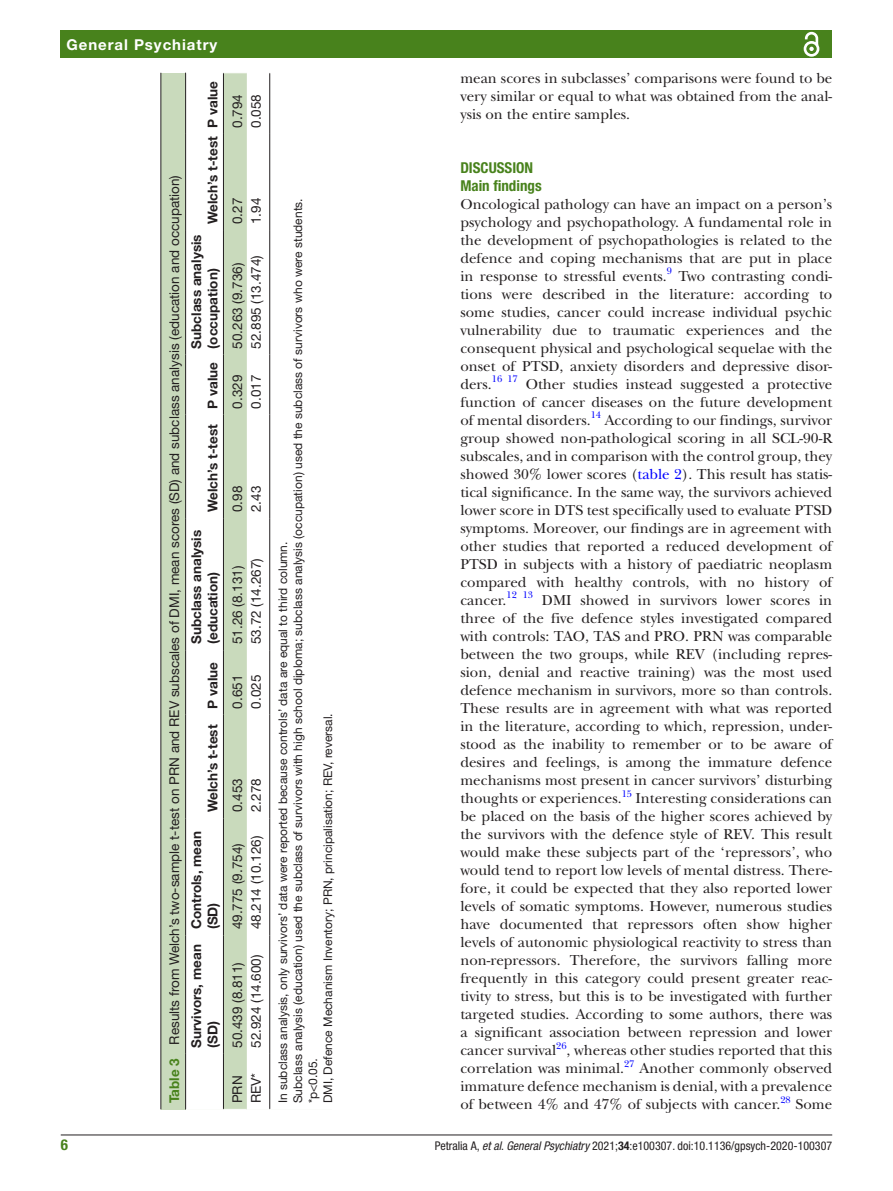
<style>
.page{position:relative;width:893px;height:1191px;background:#fff}
.page>*{position:absolute;margin:0;border:0;box-sizing:border-box;transform-origin:0 0}
.t1{font:15px/18px "New Baskerville";color:#231f20;text-align:justify}
.t2{font:700 condensed 15px/18px "Helvetica Neue LT Std";color:#48821c}
.t3{font:700 15px "Helvetica Neue LT Std";letter-spacing:.065em;color:#fff}
.t4{font:13.5px/22px "Helvetica Neue LT Std";color:#231f20}
.t5{font:700 13.5px/16.2px "Helvetica Neue LT Std";color:#231f20}
.t6{font:12px/15px "Helvetica Neue LT Std";color:#231f20}
.t7{font:condensed 12px "Helvetica Neue LT Std";color:#231f20}
.t8{font:9.9px "New Baskerville";color:#00f}
.s1{font-weight:700;color:#48821c}
.s2{font-weight:700}
.s3{font-style:italic}
.s4{color:#00f}
</style>
<div class="page">
<hr style="left:61px;top:1134px;width:771px;height:1px;background:#231f20">
<div style="left:61px;top:31px;width:771px;height:27px;background:#48821c"></div>
<svg style="left:803px;top:31px;width:17px;height:26px"></svg>
<div style="left:161px;top:73px;width:171px;height:1036px;background:#c9dabc"></div>
<hr style="left:160px;top:73px;width:1px;height:1036px;background:#231f20">
<svg style="left:186px;top:73px;width:146px;height:1036px;background:#f8f8f8"></svg>
<hr style="left:185px;top:1053px;width:1px;height:56px;background:#231f20">
<hr style="left:185px;top:935px;width:1px;height:118px;background:#231f20">
<hr style="left:185px;top:818px;width:1px;height:117px;background:#231f20">
<hr style="left:185px;top:714px;width:1px;height:104px;background:#231f20">
<hr style="left:185px;top:650px;width:1px;height:64px;background:#231f20">
<hr style="left:185px;top:518px;width:1px;height:132px;background:#231f20">
<hr style="left:185px;top:414px;width:1px;height:104px;background:#231f20">
<hr style="left:185px;top:354px;width:1px;height:60px;background:#231f20">
<hr style="left:185px;top:230px;width:1px;height:124px;background:#231f20">
<hr style="left:185px;top:134px;width:1px;height:96px;background:#231f20">
<hr style="left:185px;top:73px;width:1px;height:61px;background:#231f20">
<svg style="left:223px;top:72px;width:47px;height:1038px"></svg>
<hr style="left:287px;top:73px;width:1px;height:1030px;background:#fff">
<hr style="left:302px;top:73px;width:1px;height:1030px;background:#fff">
<hr style="left:317px;top:73px;width:1px;height:1030px;background:#fff">
<p class="t3" style="left:66px;top:35px;width:152px">General Psychiatry</p>
<p class="t5" style="left:204px;top:224px;width:144px;rotate:-90deg">Welch’s t-test P value</p>
<p class="t4" style="left:163px;top:1047px;width:874px;text-indent:-56px;rotate:-90deg"><span class="s1">Table 3</span> Results from Welch’s two-sample t-test on PRN and REV subscales of DMI, mean scores (SD) and subclass analysis (education and occupation)<br><span class="s2">Survivors, mean</span></p>
<p class="t5" style="left:188px;top:348px;width:116px;rotate:-90deg">Subclass analysis (occupation)</p>
<p class="t5" style="left:204px;top:512px;width:152px;rotate:-90deg">Welch’s t-test P value</p>
<p class="t5" style="left:188px;top:644px;width:116px;rotate:-90deg">Subclass analysis (education)</p>
<p class="t5" style="left:204px;top:812px;width:152px;rotate:-90deg">Welch’s t-test P value</p>
<p class="t5" style="left:188px;top:929px;width:100px;rotate:-90deg">Controls, mean (SD)</p>
<p class="t5" style="left:204px;top:1047px;width:28px;rotate:-90deg">(SD)</p>
<p class="t4" style="left:226px;top:128px;width:35px;rotate:-90deg">0.794</p>
<p class="t4" style="left:245px;top:128px;width:35px;rotate:-90deg">0.058</p>
<p class="t4" style="left:226px;top:224px;width:28px;rotate:-90deg">0.27</p>
<p class="t4" style="left:245px;top:224px;width:28px;rotate:-90deg">1.94</p>
<p class="t4" style="left:245px;top:348px;width:95px;rotate:-90deg">52.895 (13.474)</p>
<p class="t4" style="left:226px;top:348px;width:87px;rotate:-90deg">50.263 (9.736)</p>
<p class="t4" style="left:226px;top:408px;width:35px;rotate:-90deg">0.329</p>
<p class="t4" style="left:245px;top:408px;width:35px;rotate:-90deg">0.017</p>
<p class="t4" style="left:226px;top:512px;width:28px;rotate:-90deg">0.98</p>
<p class="t4" style="left:245px;top:512px;width:28px;rotate:-90deg">2.43</p>
<p class="t4" style="left:245px;top:644px;width:87px;rotate:-90deg">53.72 (14.267)</p>
<p class="t4" style="left:226px;top:644px;width:80px;rotate:-90deg">51.26 (8.131)</p>
<p class="t4" style="left:226px;top:708px;width:35px;rotate:-90deg">0.651</p>
<p class="t4" style="left:245px;top:708px;width:35px;rotate:-90deg">0.025</p>
<p class="t4" style="left:226px;top:812px;width:35px;rotate:-90deg">0.453</p>
<p class="t4" style="left:245px;top:812px;width:35px;rotate:-90deg">2.278</p>
<p class="t4" style="left:245px;top:929px;width:95px;rotate:-90deg">48.214 (10.126)</p>
<p class="t4" style="left:226px;top:929px;width:87px;rotate:-90deg">49.775 (9.754)</p>
<p class="t4" style="left:245px;top:1047px;width:95px;rotate:-90deg">52.924 (14.600)</p>
<p class="t4" style="left:226px;top:1047px;width:87px;rotate:-90deg">50.439 (8.811)</p>
<p class="t4" style="left:226px;top:1103px;width:29px;rotate:-90deg">PRN</p>
<p class="t4" style="left:245px;top:1103px;width:32px;rotate:-90deg">REV*</p>
<p class="t6" style="left:275px;top:1103px;width:906px;rotate:-90deg">In subclass analysis, only survivors’ data were reported because controls’ data are equal to third column.<br>Subclass analysis (education) used the subclass of survivors with high school diploma; subclass analysis (occupation) used the subclass of survivors who were students. *p&lt;0.05<span class="s3">.<br></span>DMI, Defence Mechanism Inventory; PRN, principalisation; REV, reversal.</p>
<p class="t1" style="left:460px;top:69px;width:373px">mean scores in subclasses’ comparisons were found to be very similar or equal to what was obtained from the anal&shy;ysis on the entire samples.</p>
<p class="t2" style="left:460px;top:158px;width:83px">DISCUSSION<br>Main findings</p>
<p class="t1" style="left:460px;top:195px;width:373px">Oncological pathology can have an impact on a person’s psychology and psychopathology. A fundamental role in the development of psychopathologies is related to the defence and coping mechanisms that are put in place in response to stressful events.<sup>9</sup> Two contrasting condi&shy;tions were described in the literature: according to some studies, cancer could increase individual psychic vulnerability due to traumatic experiences and the consequent physical and psychological sequelae with the onset of PTSD, anxiety disorders and depressive disor&shy;ders.</p>
<p class="t8" style="left:492px;top:373px;width:27px">16 17</p>
<p class="t1" style="left:460px;top:375px;width:373px;text-indent:65px">Other studies instead suggested a protective function of cancer diseases on the future development of mental disorders.<sup>14</sup> According to our findings, survivor group showed non-pathological scoring in all SCL-90-R subscales, and in comparison with the control group, they showed 30% lower scores (<span class="s4">table 2</span>). This result has statis&shy;tical significance. In the same way, the survivors achieved lower score in DTS test specifically used to evaluate PTSD symptoms. Moreover, our findings are in agreement with other studies that reported a reduced development of PTSD in subjects with a history of paediatric neoplasm compared with healthy controls, with no history of cancer.</p>
<p class="t8" style="left:506px;top:589px;width:28px">12 13</p>
<p class="t1" style="left:460px;top:591px;width:373px;text-indent:82px">DMI showed in survivors lower scores in three of the five defence styles investigated compared with controls: TAO, TAS and PRO. PRN was comparable between the two groups, while REV (including repres&shy;sion, denial and reactive training) was the most used defence mechanism in survivors, more so than controls.<br>These results are in agreement with what was reported in the literature, according to which, repression, under&shy;stood as the inability to remember or to be aware of desires and feelings, is among the immature defence mechanisms most present in cancer survivors’ disturbing thoughts or experiences.<sup>15</sup> Interesting considerations can be placed on the basis of the higher scores achieved by the survivors with the defence style of REV. This result would make these subjects part of the ‘repressors’, who would tend to report low levels of mental distress. There&shy;fore, it could be expected that they also reported lower levels of somatic symptoms. However, numerous studies have documented that repressors often show higher levels of autonomic physiological reactivity to stress than non-repressors. Therefore, the survivors falling more frequently in this category could present greater reac&shy;tivity to stress, but this is to be investigated with further targeted studies. According to some authors, there was a significant association between repression and lower cancer survival<sup>26</sup>, whereas other studies reported that this correlation was minimal.</p>
<p class="t8" style="left:624px;top:1057px;width:12px">27</p>
<p class="t1" style="left:460px;top:1059px;width:373px;text-indent:179px">Another commonly observed immature defence mechanism is denial, with a prevalence of between 4% and 47% of subjects with cancer.</p>
<p class="t8" style="left:780px;top:1093px;width:12px">28</p>
<p class="t1" style="left:796px;top:1095px;width:38px">Some</p>
<p class="t2" style="left:61px;top:1135px;width:9px">6</p>
<p class="t7" style="left:435px;top:1138px;width:399px">Petralia A, <span class="s3">et al</span>. <span class="s3">General Psychiatry</span> 2021;<span class="s2">34</span>:e100307. doi:10.1136/gpsych-2020-100307</p>
</div>
